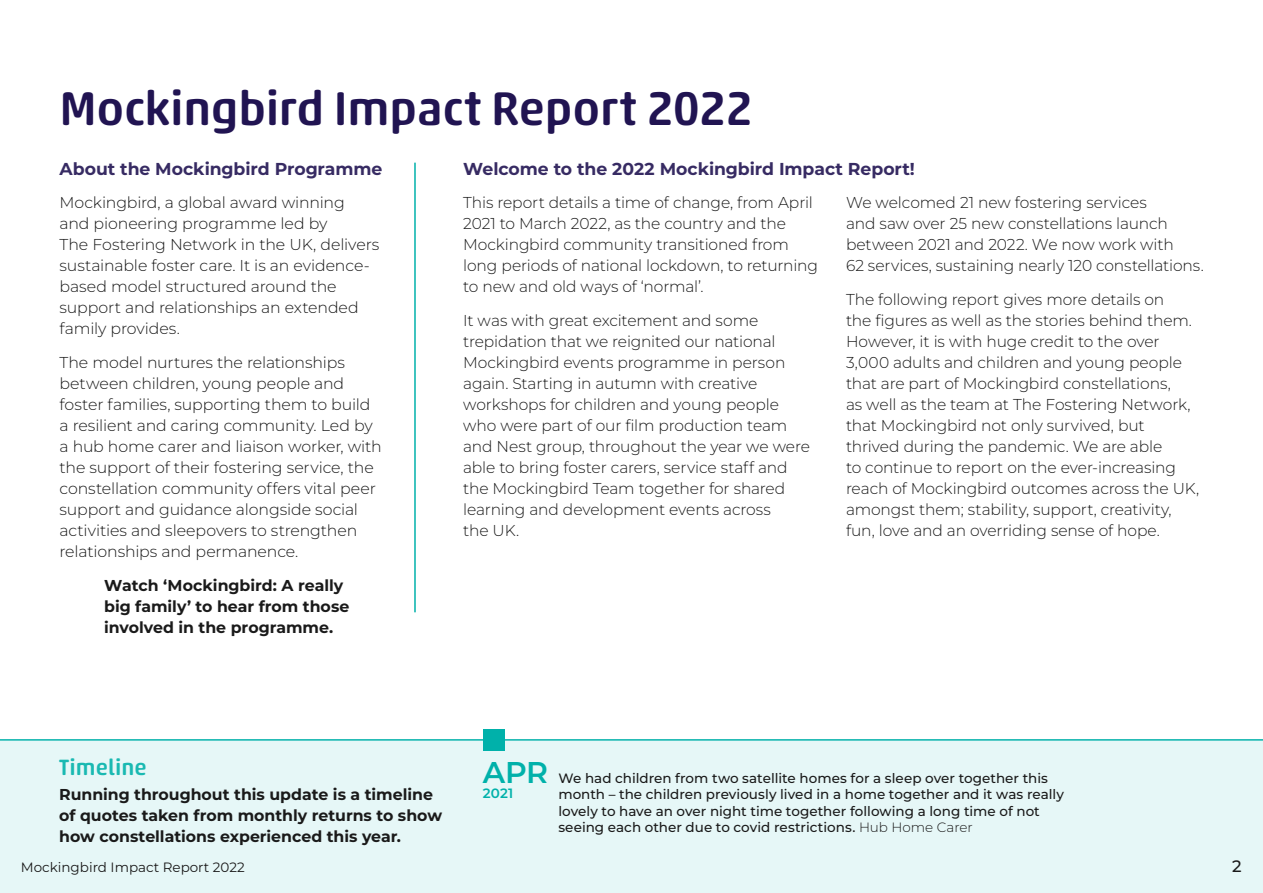
<style>
.page{position:relative;width:1263px;height:893px;background:#fff}
.page>*{position:absolute;margin:0;border:0;box-sizing:border-box;transform-origin:0 0}
.t1{font:500 48px "Akko Rounded Pro";letter-spacing:-.005em;color:#211452}
.t2{font:600 30px "Montserrat";color:#00b1aa}
.t3{font:500 22.5px "Akko Rounded Pro";letter-spacing:.005em;color:#1ab9b2}
.t4{font:700 17.25px "Montserrat";letter-spacing:-.005em;color:#372b63}
.t5{font:500 16.5px "Montserrat";color:#1a1a1a}
.t6{font:300 15.75px/21px "Montserrat";letter-spacing:-.01em;color:#1a1a1a}
.t7{font:700 15.75px/21px "Montserrat";color:#1a1a1a}
.t8{font:500 13.5px/16.5px "Montserrat";color:#1a1a1a}
.t9{font:13.5px "Montserrat";color:#1a1a1a}
.t10{font:600 13.5px "Montserrat";color:#00b1aa}
.s1{font-weight:300}
</style>
<div class="page">
<div style="left:0;top:741px;width:1263px;height:152px;background:#e6f7f7"></div>
<hr style="left:414px;top:163px;width:2px;height:449px;background:#00b1aa">
<hr style="left:0;top:739px;width:1263px;height:2px;background:#00b1aa">
<div style="left:483px;top:729px;width:21px;height:22px;background:#00b1aa"></div>
<h1 class="t1" style="left:60px;top:79px;width:695px">Mockingbird Impact Report 2022</h1>
<p class="t4" style="left:463px;top:157px;width:453px">Welcome to the 2022 Mockingbird Impact Report!</p>
<p class="t6" style="left:463px;top:192px;width:356px">This report details a time of change, from April 2021 to March 2022, as the country and the Mockingbird community transitioned from long periods of national lockdown, to returning to new and old ways of ‘normal’.</p>
<p class="t6" style="left:463px;top:310px;width:348px">It was with great excitement and some trepidation that we reignited our national Mockingbird events programme in person again. Starting in autumn with creative workshops for children and young people who were part of our film production team and Nest group, throughout the year we were able to bring foster carers, service staff and the Mockingbird Team together for shared learning and development events across<br>the UK.</p>
<p class="t4" style="left:60px;top:157px;width:324px">About the Mockingbird Programme</p>
<p class="t6" style="left:60px;top:192px;width:321px">Mockingbird, a global award winning<br>and pioneering programme led by<br>The Fostering Network in the UK, delivers sustainable foster care. It is an evidence&shy;based model structured around the support and relationships an extended family provides.</p>
<p class="t6" style="left:60px;top:352px;width:324px">The model nurtures the relationships between children, young people and foster families, supporting them to build a resilient and caring community. Led by a hub home carer and liaison worker, with the support of their fostering service, the constellation community offers vital peer support and guidance alongside social activities and sleepovers to strengthen relationships and permanence.</p>
<p class="t7" style="left:104px;top:574px;width:247px">Watch ‘Mockingbird: A really big family’ to hear from those involved in the programme.</p>
<p class="t6" style="left:846px;top:192px;width:359px">We welcomed 21 new fostering services<br>and saw over 25 new constellations launch between 2021 and 2022. We now work with<br>62 services, sustaining nearly 120 constellations.</p>
<p class="t6" style="left:846px;top:289px;width:355px">The following report gives more details on<br>the figures as well as the stories behind them.<br>However, it is with huge credit to the over 3,000 adults and children and young people that are part of Mockingbird constellations,<br>as well as the team at The Fostering Network, that Mockingbird not only survived, but thrived during the pandemic. We are able<br>to continue to report on the ever-increasing reach of Mockingbird outcomes across the UK, amongst them; stability, support, creativity, fun, love and an overriding sense of hope.</p>
<h3 class="t3" style="left:59px;top:753px;width:89px">Timeline</h3>
<p class="t7" style="left:59px;top:783px;width:384px">Running throughout this update is a timeline of quotes taken from monthly returns to show how constellations experienced this year.</p>
<p class="t9" style="left:21px;top:858px;width:225px">Mockingbird Impact Report 2022</p>
<p class="t5" style="left:1232px;top:855px;width:11px">2</p>
<h2 class="t2" style="left:483px;top:752px;width:67px">APR</h2>
<p class="t10" style="left:483px;top:784px;width:32px">2021</p>
<p class="t8" style="left:558px;top:769px;width:507px">We had children from two satellite homes for a sleep over together this month – the children previously lived in a home together and it was really lovely to have an over night time together following a long time of not seeing each other due to covid restrictions. <span class="s1">Hub Home Carer</span></p>
</div>
